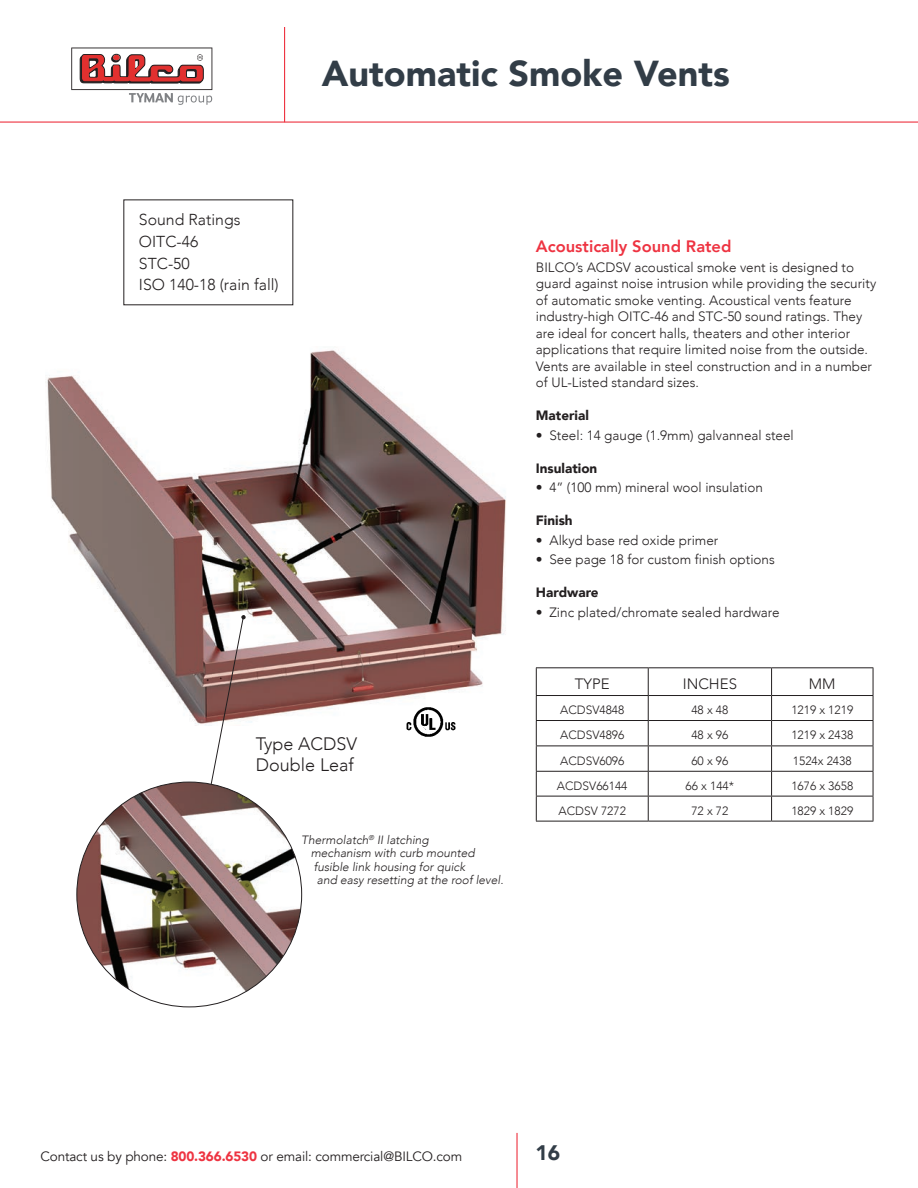
<style>
.page{position:relative;width:918px;height:1188px;background:#fff}
.page>*{position:absolute;margin:0;border:0;box-sizing:border-box;transform-origin:0 0}
.t1{font:900 36px "Avenir";color:#323d47}
.t2{font:900 21px "Avenir";color:#323d47}
.t3{font:300 18px/21px "Avenir";color:#231f20}
.t4{font:800 16.5px "Avenir";color:#ee3341}
.t5{font:300 15.9px "Avenir";color:#231f20}
.t6{font:300 15px "Avenir";color:#231f20}
.t7{font:300 13.5px/16.5px "Avenir";color:#231f20}
.t8{font:13.5px "Avenir";letter-spacing:-.01em;color:#231f20}
.t9{font:900 13.5px "Avenir";color:#231f20}
.t10{font:300 12px "Avenir";color:#231f20}
.t11{font:italic 300 12px "Avenir";color:#231f20}
.s1{font-weight:900;color:#ee3341}
</style>
<div class="page">
<hr style="left:516px;top:1133px;width:2px;height:55px;background:#ee3341">
<hr style="left:0;top:122px;width:918px;height:1px;background:#ee3341">
<hr style="left:284px;top:27px;width:1px;height:95px;background:#ee3341">
<svg style="left:71px;top:48px;width:141px;height:57px"></svg>
<hr style="left:536px;top:667px;width:112px;height:1px;background:#231f20">
<hr style="left:648px;top:667px;width:124px;height:1px;background:#231f20">
<hr style="left:772px;top:667px;width:101px;height:1px;background:#231f20">
<hr style="left:536px;top:720px;width:112px;height:1px;background:#231f20">
<hr style="left:648px;top:720px;width:124px;height:1px;background:#231f20">
<hr style="left:772px;top:720px;width:101px;height:1px;background:#231f20">
<hr style="left:536px;top:746px;width:112px;height:1px;background:#231f20">
<hr style="left:648px;top:746px;width:124px;height:1px;background:#231f20">
<hr style="left:772px;top:746px;width:101px;height:1px;background:#231f20">
<svg style="left:536px;top:668px;width:1px;height:153px"></svg>
<svg style="left:648px;top:668px;width:1px;height:153px"></svg>
<svg style="left:771px;top:668px;width:1px;height:153px"></svg>
<svg style="left:873px;top:668px;width:1px;height:153px"></svg>
<hr style="left:536px;top:695px;width:112px;height:1px;background:#231f20">
<hr style="left:648px;top:695px;width:124px;height:1px;background:#231f20">
<hr style="left:772px;top:695px;width:101px;height:1px;background:#231f20">
<hr style="left:536px;top:771px;width:112px;height:1px;background:#231f20">
<hr style="left:648px;top:771px;width:124px;height:1px;background:#231f20">
<hr style="left:772px;top:771px;width:101px;height:1px;background:#231f20">
<hr style="left:536px;top:796px;width:112px;height:1px;background:#231f20">
<hr style="left:648px;top:796px;width:124px;height:1px;background:#231f20">
<hr style="left:772px;top:796px;width:101px;height:1px;background:#231f20">
<hr style="left:536px;top:821px;width:112px;height:1px;background:#231f20">
<hr style="left:648px;top:821px;width:124px;height:1px;background:#231f20">
<hr style="left:772px;top:821px;width:101px;height:1px;background:#231f20">
<img style="left:45px;top:350px;width:461px;height:375px">
<svg style="left:199px;top:615px;width:47px;height:182px"></svg>
<img style="left:77px;top:782px;width:225px;height:225px;border-radius:112px">
<img style="left:404px;top:704px;width:54px;height:33px">
<p class="t1" style="left:322px;top:43px;width:409px">Automatic Smoke Vents</p>
<p class="t5" style="left:139px;top:211px;width:103px">Sound Ratings</p>
<p class="t5" style="left:139px;top:232px;width:61px">OITC-46</p>
<p class="t5" style="left:139px;top:254px;width:52px">STC-50</p>
<p class="t5" style="left:139px;top:275px;width:141px">ISO 140-18 (rain fall)</p>
<p class="t4" style="left:536px;top:233px;width:197px">Acoustically Sound Rated</p>
<p class="t7" style="left:536px;top:259px;width:342px">BILCO’s ACDSV acoustical smoke vent is designed to guard against noise intrusion while providing the security of automatic smoke venting. Acoustical vents feature industry-high OITC-46 and STC-50 sound ratings. They are ideal for concert halls, theaters and other interior applications that require limited noise from the outside.<br>Vents are available in steel construction and in a number of UL-Listed standard sizes.</p>
<p class="t9" style="left:536px;top:404px;width:55px">Material</p>
<p class="t7" style="left:536px;top:427px;width:259px">• Steel: 14 gauge (1.9mm) galvanneal steel</p>
<p class="t9" style="left:536px;top:457px;width:63px">Insulation</p>
<p class="t7" style="left:536px;top:480px;width:228px">• 4” (100 mm) mineral wool insulation</p>
<p class="t9" style="left:536px;top:509px;width:38px">Finish</p>
<p class="t7" style="left:536px;top:532px;width:184px">• Alkyd base red oxide primer</p>
<p class="t7" style="left:536px;top:552px;width:240px">• See page 18 for custom finish options</p>
<p class="t9" style="left:536px;top:581px;width:64px">Hardware</p>
<p class="t7" style="left:536px;top:604px;width:245px">• Zinc plated/chromate sealed hardware</p>
<p class="t3" style="left:256px;top:734px;width:103px">Type ACDSV<br>Double Leaf</p>
<p class="t11" style="left:301px;top:832px;width:129px">Thermolatch<sup>®</sup> II latching</p>
<p class="t11" style="left:311px;top:846px;width:166px">mechanism with curb mounted</p>
<p class="t11" style="left:314px;top:859px;width:153px">fusible link housing for quick</p>
<p class="t11" style="left:317px;top:873px;width:188px">and easy resetting at the roof level.</p>
<p class="t6" style="left:575px;top:675px;width:36px">TYPE</p>
<p class="t6" style="left:683px;top:675px;width:56px">INCHES</p>
<p class="t6" style="left:809px;top:675px;width:28px">MM</p>
<p class="t10" style="left:560px;top:703px;width:66px">ACDSV4848</p>
<p class="t10" style="left:691px;top:703px;width:38px">48 x 48</p>
<p class="t10" style="left:791px;top:703px;width:63px">1219 x 1219</p>
<p class="t10" style="left:560px;top:728px;width:66px">ACDSV4896</p>
<p class="t10" style="left:691px;top:728px;width:38px">48 x 96</p>
<p class="t10" style="left:791px;top:728px;width:63px">1219 x 2438</p>
<p class="t10" style="left:560px;top:753px;width:66px">ACDSV6096</p>
<p class="t10" style="left:691px;top:753px;width:38px">60 x 96</p>
<p class="t10" style="left:793px;top:753px;width:60px">1524x 2438</p>
<p class="t10" style="left:557px;top:778px;width:72px">ACDSV66144</p>
<p class="t10" style="left:686px;top:778px;width:50px">66 x 144*</p>
<p class="t10" style="left:791px;top:778px;width:63px">1676 x 3658</p>
<p class="t10" style="left:559px;top:803px;width:69px">ACDSV 7272</p>
<p class="t10" style="left:691px;top:803px;width:38px">72 x 72</p>
<p class="t10" style="left:791px;top:803px;width:63px">1829 x 1829</p>
<p class="t8" style="left:40px;top:1148px;width:423px">Contact us by phone: <span class="s1">800.366.6530</span> or email: commercial@BILCO.com</p>
<h2 class="t2" style="left:536px;top:1135px;width:26px">16</h2>
</div>
